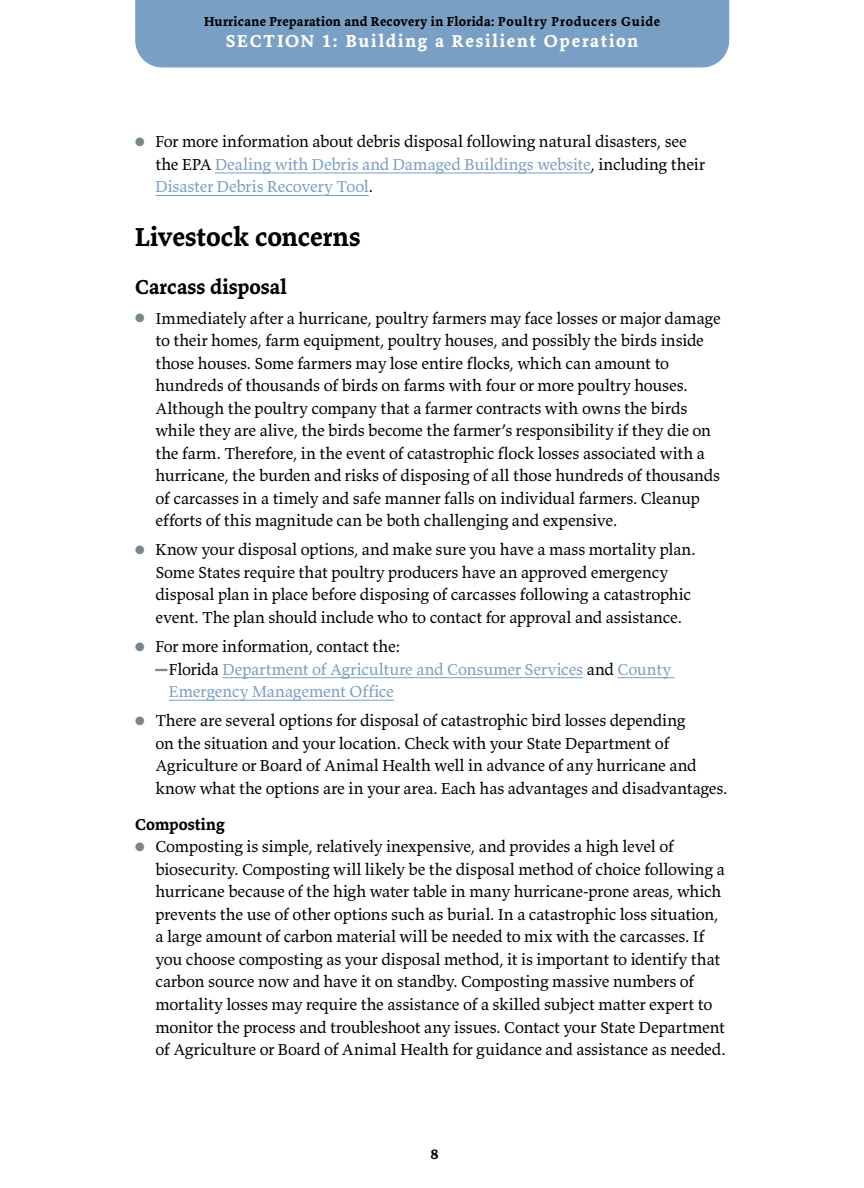
<style>
.page{position:relative;width:864px;height:1188px;background:#fff}
.page>*{position:absolute;margin:0;border:0;box-sizing:border-box;transform-origin:0 0}
.t1{font:700 27px "Valkyrie T3";letter-spacing:-.005em;color:#000}
.t2{font:700 21px "Valkyrie T3";letter-spacing:.005em;color:#000}
.t3{font:700 18px "Valkyrie T3";letter-spacing:.095em;color:#fff}
.t4{font:16.5px/22.5px "Valkyrie T3";letter-spacing:-.01em;color:#000}
.t5{font:16.5px "Valkyrie T3";letter-spacing:-.01em;color:#799fc4}
.t6{font:700 16.5px "Valkyrie T3";letter-spacing:.005em;color:#000}
.t7{font:700 15px "Valkyrie T3";color:#000}
.t8{font:700 13.5px "Valkyrie T3";letter-spacing:.03em;color:#000}
.s1{color:#79858d}
.s2{color:#799fc4}
.s3{font-family:"Times New Roman";font-size:12px;color:#79858d}
.s4{color:#000}
</style>
<div class="page">
<div style="left:135px;top:0;width:594px;height:68px;background:#799fc4"></div>
<hr style="left:215px;top:173px;width:375px;height:1px;background:#799fc4">
<hr style="left:155px;top:195px;width:214px;height:1px;background:#799fc4">
<hr style="left:223px;top:677px;width:360px;height:1px;background:#799fc4">
<hr style="left:617px;top:677px;width:58px;height:1px;background:#799fc4">
<hr style="left:169px;top:700px;width:225px;height:1px;background:#799fc4">
<p class="t8" style="left:204px;top:13px;width:458px">Hurricane Preparation and Recovery in Florida: Poultry Producers Guide</p>
<p class="t3" style="left:226px;top:30px;width:414px">SECTION 1: Building a Resilient Operation</p>
<p class="t4" style="left:155px;top:130px;width:551px;text-indent:-20px"><span class="s1">●</span> For more information about debris disposal following natural disasters, see the EPA <span class="s2">Dealing with Debris and Damaged Buildings website</span>, including their<br><span class="s2">Disaster Debris Recovery Tool</span>.</p>
<h1 class="t1" style="left:135px;top:220px;width:227px">Livestock concerns</h1>
<p class="t2" style="left:135px;top:274px;width:153px">Carcass disposal</p>
<p class="t4" style="left:155px;top:306px;width:567px;text-indent:-20px"><span class="s1">●</span> Immediately after a hurricane, poultry farmers may face losses or major damage to their homes, farm equipment, poultry houses, and possibly the birds inside those houses. Some farmers may lose entire flocks, which can amount to hundreds of thousands of birds on farms with four or more poultry houses.<br>Although the poultry company that a farmer contracts with owns the birds while they are alive, the birds become the farmer’s responsibility if they die on the farm. Therefore, in the event of catastrophic flock losses associated with a hurricane, the burden and risks of disposing of all those hundreds of thousands of carcasses in a timely and safe manner falls on individual farmers. Cleanup efforts of this magnitude can be both challenging and expensive.</p>
<p class="t4" style="left:155px;top:538px;width:542px;text-indent:-20px"><span class="s1">●</span> Know your disposal options, and make sure you have a mass mortality plan.<br>Some States require that poultry producers have an approved emergency disposal plan in place before disposing of carcasses following a catastrophic event. The plan should include who to contact for approval and assistance.</p>
<p class="t4" style="left:135px;top:635px;width:267px"><span class="s1">●</span> For more information, contact the:</p>
<p class="t5" style="left:155px;top:659px;width:517px"><span class="s3">▬</span><span class="s4">Florida</span> Department of Agriculture and Consumer Services <span class="s4">and</span> County</p>
<p class="t5" style="left:169px;top:681px;width:227px">Emergency Management Office</p>
<p class="t4" style="left:155px;top:709px;width:574px;text-indent:-20px"><span class="s1">●</span> There are several options for disposal of catastrophic bird losses depending<br>on the situation and your location. Check with your State Department of Agriculture or Board of Animal Health well in advance of any hurricane and know what the options are in your area. Each has advantages and disadvantages.</p>
<p class="t6" style="left:135px;top:814px;width:91px">Composting</p>
<p class="t4" style="left:155px;top:835px;width:572px;text-indent:-20px"><span class="s1">●</span> Composting is simple, relatively inexpensive, and provides a high level of biosecurity. Composting will likely be the disposal method of choice following a hurricane because of the high water table in many hurricane-prone areas, which prevents the use of other options such as burial. In a catastrophic loss situation, a large amount of carbon material will be needed to mix with the carcasses. If you choose composting as your disposal method, it is important to identify that carbon source now and have it on standby. Composting massive numbers of mortality losses may require the assistance of a skilled subject matter expert to monitor the process and troubleshoot any issues. Contact your State Department of Agriculture or Board of Animal Health for guidance and assistance as needed.</p>
<p class="t7" style="left:431px;top:1144px;width:10px">8</p>
</div>
